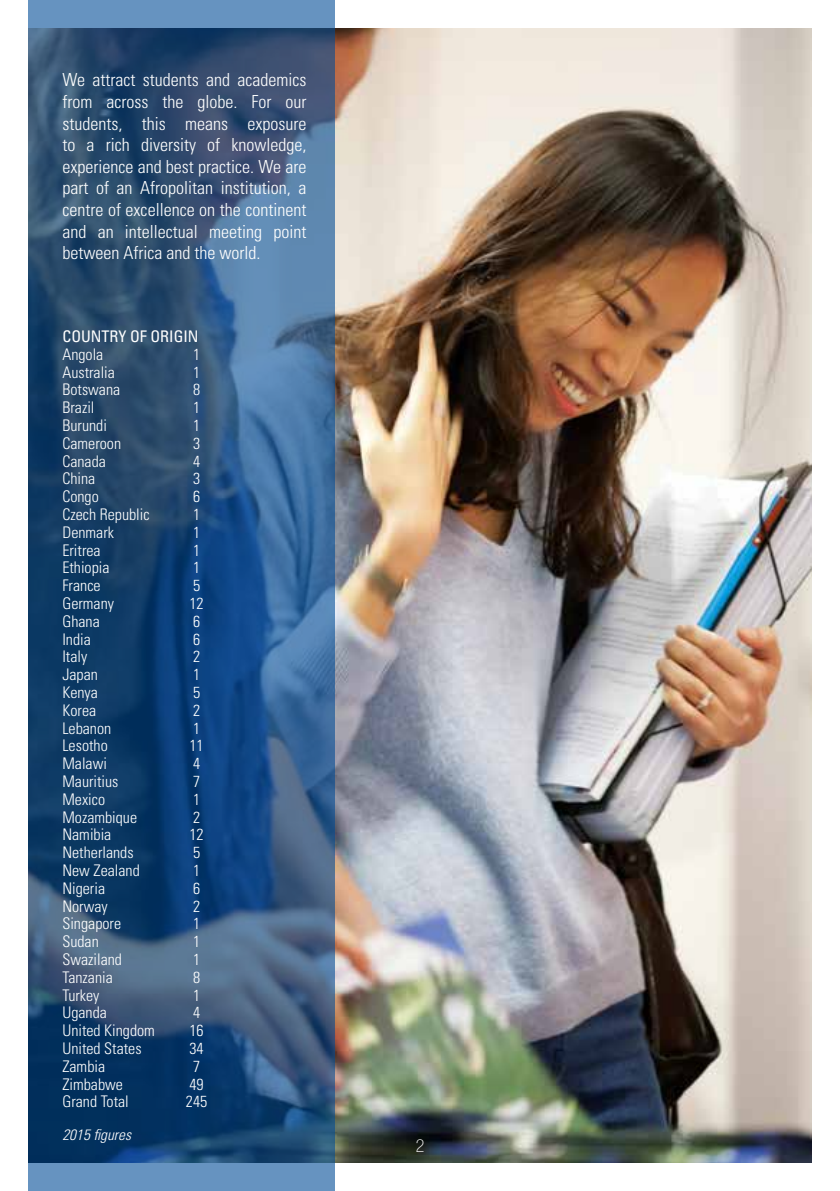
<style>
.page{position:relative;width:840px;height:1191px;background:#fff}
.page>*{position:absolute;margin:0;border:0;box-sizing:border-box;transform-origin:0 0}
.t1{font:300 condensed 18px/21.6px "Univers";color:#fff;text-align:justify}
.t2{font:100 condensed 18px "Helvetica Neue";color:#fff}
.t3{font:300 condensed 16px "Univers";color:#fff}
.t4{font:condensed 16px "Univers";color:#fff}
.t5{font:italic 300 condensed 15px "Univers";color:#fff}
</style>
<div class="page">
<img style="left:334px;top:28px;width:477px;height:1134px">
<svg style="left:28px;top:1px;width:306px;height:1190px;background:#2b537d"></svg>
<p class="t1" style="left:62px;top:69px;width:245px">We attract students and academics from across the globe. For our students, this means exposure to a rich diversity of knowledge, experience and best practice. We are part of an Afropolitan institution, a centre of excellence on the continent and an intellectual meeting point between Africa and the world.</p>
<p class="t4" style="left:62px;top:326px;width:138px">COUNTRY OF ORIGIN</p>
<p class="t3" style="left:62px;top:344px;width:42px">Angola</p>
<p class="t3" style="left:193px;top:344px;width:9px">1</p>
<p class="t3" style="left:62px;top:362px;width:54px">Australia</p>
<p class="t3" style="left:193px;top:362px;width:9px">1</p>
<p class="t3" style="left:62px;top:380px;width:59px">Botswana</p>
<p class="t3" style="left:193px;top:380px;width:9px">8</p>
<p class="t3" style="left:62px;top:398px;width:33px">Brazil</p>
<p class="t3" style="left:193px;top:398px;width:9px">1</p>
<p class="t3" style="left:62px;top:416px;width:46px">Burundi</p>
<p class="t3" style="left:193px;top:416px;width:9px">1</p>
<p class="t3" style="left:62px;top:433px;width:60px">Cameroon</p>
<p class="t3" style="left:193px;top:433px;width:9px">3</p>
<p class="t3" style="left:62px;top:451px;width:45px">Canada</p>
<p class="t3" style="left:193px;top:451px;width:9px">4</p>
<p class="t3" style="left:62px;top:469px;width:34px">China</p>
<p class="t3" style="left:193px;top:469px;width:9px">3</p>
<p class="t3" style="left:62px;top:487px;width:38px">Congo</p>
<p class="t3" style="left:193px;top:487px;width:9px">6</p>
<p class="t3" style="left:62px;top:505px;width:89px">Czech Republic</p>
<p class="t3" style="left:193px;top:505px;width:9px">1</p>
<p class="t3" style="left:62px;top:522px;width:53px">Denmark</p>
<p class="t3" style="left:193px;top:522px;width:9px">1</p>
<p class="t3" style="left:62px;top:540px;width:40px">Eritrea</p>
<p class="t3" style="left:193px;top:540px;width:9px">1</p>
<p class="t3" style="left:62px;top:558px;width:49px">Ethiopia</p>
<p class="t3" style="left:193px;top:558px;width:9px">1</p>
<p class="t3" style="left:62px;top:576px;width:40px">France</p>
<p class="t3" style="left:193px;top:576px;width:9px">5</p>
<p class="t3" style="left:62px;top:593px;width:53px">Germany</p>
<p class="t3" style="left:189px;top:593px;width:16px">12</p>
<p class="t3" style="left:62px;top:611px;width:39px">Ghana</p>
<p class="t3" style="left:193px;top:611px;width:9px">6</p>
<p class="t3" style="left:62px;top:629px;width:30px">India</p>
<p class="t3" style="left:193px;top:629px;width:9px">6</p>
<p class="t3" style="left:62px;top:647px;width:26px">Italy</p>
<p class="t3" style="left:193px;top:647px;width:9px">2</p>
<p class="t3" style="left:62px;top:665px;width:37px">Japan</p>
<p class="t3" style="left:193px;top:665px;width:9px">1</p>
<p class="t3" style="left:62px;top:682px;width:37px">Kenya</p>
<p class="t3" style="left:193px;top:682px;width:9px">5</p>
<p class="t3" style="left:62px;top:700px;width:35px">Korea</p>
<p class="t3" style="left:193px;top:700px;width:9px">2</p>
<p class="t3" style="left:62px;top:718px;width:50px">Lebanon</p>
<p class="t3" style="left:193px;top:718px;width:9px">1</p>
<p class="t3" style="left:62px;top:736px;width:47px">Lesotho</p>
<p class="t3" style="left:189px;top:736px;width:16px">11</p>
<p class="t3" style="left:62px;top:754px;width:46px">Malawi</p>
<p class="t3" style="left:193px;top:754px;width:9px">4</p>
<p class="t3" style="left:62px;top:771px;width:57px">Mauritius</p>
<p class="t3" style="left:193px;top:771px;width:9px">7</p>
<p class="t3" style="left:62px;top:789px;width:44px">Mexico</p>
<p class="t3" style="left:193px;top:789px;width:9px">1</p>
<p class="t3" style="left:62px;top:807px;width:76px">Mozambique</p>
<p class="t3" style="left:193px;top:807px;width:9px">2</p>
<p class="t3" style="left:62px;top:825px;width:50px">Namibia</p>
<p class="t3" style="left:189px;top:825px;width:16px">12</p>
<p class="t3" style="left:62px;top:843px;width:73px">Netherlands</p>
<p class="t3" style="left:193px;top:843px;width:9px">5</p>
<p class="t3" style="left:62px;top:860px;width:79px">New Zealand</p>
<p class="t3" style="left:193px;top:860px;width:9px">1</p>
<p class="t3" style="left:62px;top:878px;width:44px">Nigeria</p>
<p class="t3" style="left:193px;top:878px;width:9px">6</p>
<p class="t3" style="left:62px;top:896px;width:47px">Norway</p>
<p class="t3" style="left:193px;top:896px;width:9px">2</p>
<p class="t3" style="left:62px;top:914px;width:60px">Singapore</p>
<p class="t3" style="left:193px;top:914px;width:9px">1</p>
<p class="t3" style="left:62px;top:932px;width:38px">Sudan</p>
<p class="t3" style="left:193px;top:932px;width:9px">1</p>
<p class="t3" style="left:62px;top:949px;width:61px">Swaziland</p>
<p class="t3" style="left:193px;top:949px;width:9px">1</p>
<p class="t3" style="left:62px;top:967px;width:52px">Tanzania</p>
<p class="t3" style="left:193px;top:967px;width:9px">8</p>
<p class="t3" style="left:62px;top:985px;width:39px">Turkey</p>
<p class="t3" style="left:193px;top:985px;width:9px">1</p>
<p class="t3" style="left:62px;top:1003px;width:46px">Uganda</p>
<p class="t3" style="left:193px;top:1003px;width:9px">4</p>
<p class="t3" style="left:62px;top:1020px;width:94px">United Kingdom</p>
<p class="t3" style="left:189px;top:1020px;width:16px">16</p>
<p class="t3" style="left:62px;top:1038px;width:81px">United States</p>
<p class="t3" style="left:189px;top:1038px;width:16px">34</p>
<p class="t3" style="left:62px;top:1056px;width:44px">Zambia</p>
<p class="t3" style="left:193px;top:1056px;width:9px">7</p>
<p class="t3" style="left:62px;top:1074px;width:62px">Zimbabwe</p>
<p class="t3" style="left:189px;top:1074px;width:16px">49</p>
<p class="t3" style="left:62px;top:1092px;width:68px">Grand Total</p>
<p class="t3" style="left:186px;top:1092px;width:23px">245</p>
<p class="t5" style="left:62px;top:1125px;width:70px">2015 figures</p>
<p class="t2" style="left:415px;top:1135px;width:10px">2</p>
</div>
